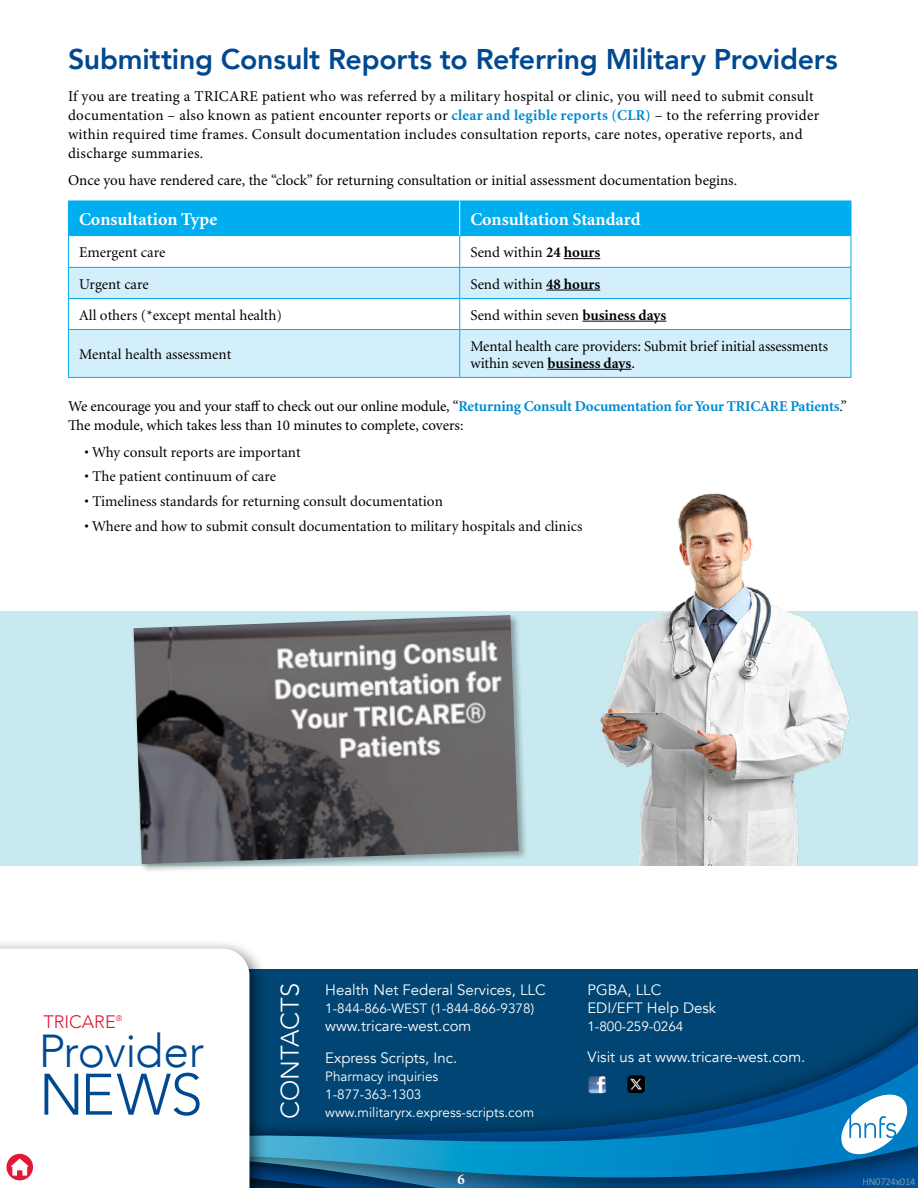
<style>
.page{position:relative;width:918px;height:1188px;background:#fff}
.page>*{position:absolute;margin:0;border:0;box-sizing:border-box;transform-origin:0 0}
.t1{font:300 57.9px "Avenir";color:#004990}
.t2{font:300 46.05px "Avenir";letter-spacing:-.02em;color:#004990}
.SUB_HEAD_1{font:800 28.5px "Avenir";letter-spacing:-.01em;color:#004990}
.t3{font:300 25.5px "Avenir";color:#fff}
.t4{font:700 18px "Minion";color:#fff}
.t5{font:300 18px "Avenir";color:#e31837}
.Paragraph_TEXT{font:15px/18.8px "Minion Pro";letter-spacing:.01em;color:#000}
.BULLET_BODY_TEXT_1{font:15px/17.2px "Minion";color:#000}
.Paragraph_TEXT-2{font:15px/18.8px "Minion Pro";letter-spacing:-.01em;color:#000}
.TPN_Body_Text{font:15px/18px "Avenir";color:#fff}
.SUB_HEAD_2{font:700 15px "Minion";color:#fff}
.TPN_Body_Text-2{font:13.5px/18px "Avenir";color:#fff}
.BULLET_BODY_TEXT_1-2{font:300 10.5px "Calibri";letter-spacing:-.02em;color:#a1abab}
.t6{font:300 8.1px "Avenir";color:#e31837}
.s1{font-family:"Minion";font-weight:700;color:#0089cf}
.s2{font-weight:700}
.s3{color:#0089cf}
</style>
<div class="page">
<div style="left:0;top:945px;width:918px;height:243px;background:#000;opacity:.54"></div>
<div style="left:0;top:976px;width:918px;height:212px;background:#004573"></div>
<svg style="left:269px;top:1064px;width:649px;height:121px"></svg>
<div style="left:0;top:939px;width:269px;height:249px;background:#000;opacity:.65"></div>
<div style="left:0;top:949px;width:249px;height:239px;background:#fff"></div>
<div style="left:6px;top:1154px;width:27px;height:26px;background:#e31837;border-radius:50%"></div>
<svg style="left:11px;top:1159px;width:18px;height:17px"></svg>
<svg style="left:839px;top:1091px;width:71px;height:67px;background:#84badc"></svg>
<img style="left:589px;top:1076px;width:17px;height:17px">
<img style="left:627px;top:1075px;width:18px;height:18px">
<div style="left:0;top:611px;width:918px;height:255px;background:#c8e9ef"></div>
<div style="left:132px;top:613px;width:396px;height:261px;background:#000;opacity:.33"></div>
<img style="left:134px;top:615px;width:385px;height:249px">
<img style="left:600px;top:492px;width:250px;height:374px">
<div style="left:69px;top:202px;width:782px;height:33px;background:#00aeef"></div>
<svg style="left:69px;top:268px;width:782px;height:109px;fill:#d4effc"></svg>
<hr style="left:68px;top:201px;width:392px;height:1px;background:#00aeef">
<hr style="left:68px;top:201px;width:1px;height:34px;background:#00aeef">
<hr style="left:460px;top:201px;width:391px;height:1px;background:#00aeef">
<hr style="left:851px;top:201px;width:1px;height:34px;background:#00aeef">
<hr style="left:459px;top:201px;width:1px;height:34px;background:#fff">
<hr style="left:68px;top:235px;width:392px;height:1px;background:#00aeef">
<hr style="left:68px;top:236px;width:1px;height:31px;background:#00aeef">
<hr style="left:460px;top:235px;width:391px;height:1px;background:#00aeef">
<hr style="left:459px;top:236px;width:1px;height:31px;background:#00aeef">
<hr style="left:851px;top:236px;width:1px;height:31px;background:#00aeef">
<hr style="left:68px;top:267px;width:392px;height:1px;background:#00aeef">
<hr style="left:68px;top:268px;width:1px;height:30px;background:#00aeef">
<hr style="left:460px;top:267px;width:391px;height:1px;background:#00aeef">
<hr style="left:459px;top:268px;width:1px;height:30px;background:#00aeef">
<hr style="left:851px;top:268px;width:1px;height:30px;background:#00aeef">
<hr style="left:68px;top:298px;width:392px;height:1px;background:#00aeef">
<hr style="left:68px;top:299px;width:1px;height:30px;background:#00aeef">
<hr style="left:460px;top:298px;width:391px;height:1px;background:#00aeef">
<hr style="left:459px;top:299px;width:1px;height:30px;background:#00aeef">
<hr style="left:851px;top:299px;width:1px;height:30px;background:#00aeef">
<hr style="left:68px;top:329px;width:392px;height:1px;background:#00aeef">
<hr style="left:68px;top:330px;width:1px;height:47px;background:#00aeef">
<hr style="left:460px;top:329px;width:391px;height:1px;background:#00aeef">
<hr style="left:459px;top:330px;width:1px;height:47px;background:#00aeef">
<hr style="left:851px;top:330px;width:1px;height:47px;background:#00aeef">
<hr style="left:68px;top:377px;width:392px;height:1px;background:#00aeef">
<hr style="left:460px;top:377px;width:391px;height:1px;background:#00aeef">
<hr style="left:564px;top:258px;width:36px;height:1px;background:#000">
<hr style="left:546px;top:290px;width:54px;height:1px;background:#000">
<hr style="left:582px;top:321px;width:84px;height:1px;background:#000">
<hr style="left:547px;top:369px;width:84px;height:1px;background:#000">
<p class="SUB_HEAD_1" style="left:68px;top:37px;width:771px">Submitting Consult Reports to Referring Military Providers</p>
<p class="Paragraph_TEXT" style="left:68px;top:87px;width:753px">If you are treating a TRICARE patient who was referred by a military hospital or clinic, you will need to submit consult documentation – also known as patient encounter reports or <span class="s1">clear and legible reports (CLR)</span> – to the referring provider within required time frames. Consult documentation includes consultation reports, care notes, operative reports, and discharge summaries.</p>
<p class="Paragraph_TEXT" style="left:68px;top:171px;width:671px">Once you have rendered care, the “clock” for returning consultation or initial assessment documentation begins.</p>
<p class="t4" style="left:79px;top:210px;width:140px">Consultation Type</p>
<p class="t4" style="left:471px;top:210px;width:172px">Consultation Standard</p>
<p class="BULLET_BODY_TEXT_1" style="left:79px;top:244px;width:88px">Emergent care</p>
<p class="BULLET_BODY_TEXT_1" style="left:471px;top:244px;width:131px">Send within <span class="s2">24 hours</span></p>
<p class="BULLET_BODY_TEXT_1" style="left:79px;top:276px;width:71px">Urgent care</p>
<p class="BULLET_BODY_TEXT_1" style="left:471px;top:276px;width:131px">Send within <span class="s2">48 hours</span></p>
<p class="BULLET_BODY_TEXT_1" style="left:79px;top:307px;width:204px">All others (*except mental health)</p>
<p class="BULLET_BODY_TEXT_1" style="left:471px;top:307px;width:197px">Send within seven <span class="s2">business days</span></p>
<p class="BULLET_BODY_TEXT_1" style="left:79px;top:346px;width:154px">Mental health assessment</p>
<p class="BULLET_BODY_TEXT_1" style="left:471px;top:338px;width:359px">Mental health care providers: Submit brief initial assessments within seven <span class="s2">business days</span>.</p>
<p class="Paragraph_TEXT-2" style="left:68px;top:397px;width:780px">We encourage you and your staff to check out our online module, “<span class="s1">Returning Consult Documentation for Your TRICARE Patients</span>.”<br>The module, which takes less than 10 minutes to complete, covers:</p>
<p class="BULLET_BODY_TEXT_1" style="left:85px;top:444px;width:218px">• Why consult reports are important</p>
<p class="BULLET_BODY_TEXT_1" style="left:85px;top:469px;width:193px">• The patient continuum of care</p>
<p class="BULLET_BODY_TEXT_1" style="left:85px;top:493px;width:360px">• Timeliness standards for returning consult documentation</p>
<p class="BULLET_BODY_TEXT_1" style="left:85px;top:518px;width:499px">• Where and how to submit consult documentation to military hospitals and clinics</p>
<p class="t5" style="left:43px;top:1011px;width:74px">TRICARE</p>
<p class="t6" style="left:116px;top:1013px;width:8px">®</p>
<p class="t2" style="left:39px;top:1024px;width:167px">Provider</p>
<p class="t1" style="left:39px;top:1060px;width:165px">NEWS</p>
<p class="t3" style="left:275px;top:1119px;width:138px;rotate:-90deg">CONTACTS</p>
<p class="TPN_Body_Text" style="left:325px;top:981px;width:222px">Health Net Federal Services, LLC</p>
<p class="TPN_Body_Text-2" style="left:325px;top:1000px;width:210px">1-844-866-WEST (1-844-866-9378)</p>
<p class="TPN_Body_Text" style="left:325px;top:1017px;width:148px">www.tricare-west.com</p>
<p class="TPN_Body_Text" style="left:325px;top:1049px;width:134px">Express Scripts, Inc.</p>
<p class="TPN_Body_Text-2" style="left:325px;top:1068px;width:210px">Pharmacy inquiries<br>1-877-363-1303 www.militaryrx.express-scripts.com</p>
<p class="TPN_Body_Text" style="left:587px;top:981px;width:130px">PGBA, LLC<br>EDI/EFT Help Desk</p>
<p class="TPN_Body_Text-2" style="left:587px;top:1018px;width:98px">1-800-259-0264</p>
<p class="TPN_Body_Text" style="left:587px;top:1048px;width:220px">Visit us at www.tricare-west.com.</p>
<p class="SUB_HEAD_2" style="left:455px;top:1166px;width:11px">6<span class="s3">6</span></p>
<p class="SUB_HEAD_2" style="left:457px;top:1172px;width:9px">6</p>
<p class="BULLET_BODY_TEXT_1-2" style="left:862px;top:1175px;width:54px">HN0724x014</p>
</div>
